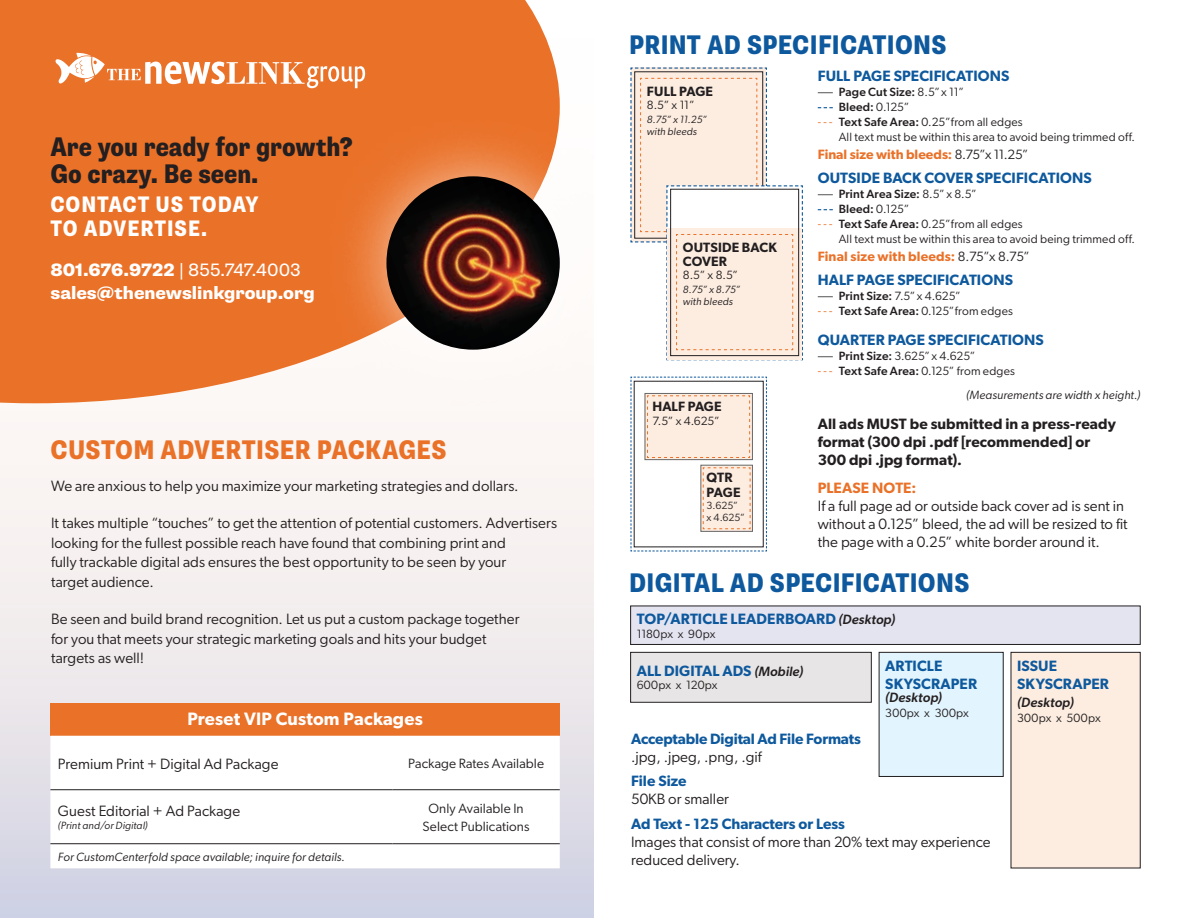
<style>
.page{position:relative;width:1188px;height:918px;background:#fff}
.page>*{position:absolute;margin:0;border:0;box-sizing:border-box;transform-origin:0 0}
.t1{font:800 condensed 27px "Supria Sans";letter-spacing:.01em;color:#0e599d}
.t2{font:800 condensed 27px/27px "Supria Sans";color:#231f20}
.t3{font:800 condensed 27px "Supria Sans";letter-spacing:.01em;color:#ea7128}
.t4{font:800 condensed 22.5px/24px "Supria Sans";letter-spacing:.035em;color:#fff}
.t5{font:800 18px/22.5px "Supria Sans";color:#fff}
.t6{font:600 18px "Gibson";letter-spacing:.01em;color:#fff}
.t7{font:15px/19.5px "Gibson";letter-spacing:.005em;color:#231f20}
.t8{font:600 15px/18px "Gibson";letter-spacing:.005em;color:#0e599d}
.t9{font:600 15px/18px "Gibson";letter-spacing:.01em;color:#231f20}
.t10{font:600 15px "Gibson";letter-spacing:.005em;color:#ea7128}
.t11{font:600 13.5px "Gibson";letter-spacing:.005em;color:#ea7128}
.t12{font:13.5px/18px "Gibson";letter-spacing:.005em;color:#231f20;text-align:center}
.t13{font:600 13.5px/14.2px "Gibson";letter-spacing:.01em;color:#231f20}
.t14{font:italic 500 13.5px "Gibson";letter-spacing:.005em;color:#231f20}
.t15{font:12px/15px "Gibson";letter-spacing:.01em;color:#231f20}
.t16{font:italic 12px "Gibson";letter-spacing:.01em;color:#231f20}
.t17{font:500 12px/15px "Gibson";letter-spacing:.015em;color:#231f20}
.t18{font:italic 10.5px/12px "Gibson";letter-spacing:.015em;color:#231f20}
.t19{font:10.5px/12px "Gibson";color:#231f20}
.s1{font-weight:400}
.s2{color:#ea7128}
.s3{font-weight:500}
.s4{font-weight:400;color:#231f20}
.s5{font-weight:500;font-style:italic;font-size:13.5px;color:#231f20}
</style>
<div class="page">
<svg style="left:818px;top:92px;width:15px;height:1px"></svg>
<svg style="left:818px;top:107px;width:15px;height:1px"></svg>
<svg style="left:818px;top:194px;width:15px;height:1px"></svg>
<svg style="left:818px;top:209px;width:15px;height:1px"></svg>
<svg style="left:818px;top:296px;width:15px;height:1px"></svg>
<svg style="left:818px;top:356px;width:15px;height:1px"></svg>
<svg style="left:0;top:403px;width:594px;height:515px"></svg>
<div style="left:631px;top:606px;width:509px;height:38px;background:#e3e4f0"></div>
<div style="left:630px;top:606px;width:510px;height:39px;border:1px solid #231f20"></div>
<div style="left:631px;top:652px;width:240px;height:50px;background:#e7e5e5"></div>
<div style="left:630px;top:652px;width:242px;height:50px;border:1px solid #231f20"></div>
<div style="left:1011px;top:652px;width:129px;height:216px;background:#fdede1"></div>
<div style="left:879px;top:652px;width:124px;height:124px;background:#e2f4fd"></div>
<div style="left:879px;top:652px;width:124px;height:125px;border:1px solid #231f20"></div>
<svg style="left:630px;top:67px;width:173px;height:294px"></svg>
<div style="left:670px;top:189px;width:129px;height:167px;border:1px solid #231f20"></div>
<div style="left:0;top:0;width:560px;height:403px;background:#ea7128"></div>
<div style="left:326px;top:116px;width:294px;height:294px;background:#fff;opacity:.61"></div>
<img style="left:386px;top:176px;width:174px;height:174px;border-radius:87px">
<div style="left:50px;top:703px;width:510px;height:33px;background:#ea7128"></div>
<svg style="left:50px;top:736px;width:510px;height:132px"></svg>
<svg style="left:50px;top:790px;width:510px;height:53px"></svg>
<hr style="left:50px;top:789px;width:342px;height:1px;background:#231f20">
<hr style="left:392px;top:789px;width:168px;height:1px;background:#231f20">
<hr style="left:50px;top:843px;width:342px;height:1px;background:#231f20">
<hr style="left:392px;top:843px;width:168px;height:1px;background:#231f20">
<svg style="left:630px;top:376px;width:137px;height:176px"></svg>
<svg style="left:55px;top:53px;width:310px;height:35px"></svg>
<h1 class="t2" style="left:50px;top:134px;width:304px">Are you ready for growth?<br>Go crazy. Be seen.</h1>
<h2 class="t4" style="left:51px;top:193px;width:210px">CONTACT US TODAY<br>TO ADVERTISE.</h2>
<p class="t5" style="left:50px;top:259px;width:266px">801.676.9722 <span class="s1">| 855.747.4003 </span>sales@thenewslinkgroup.org</p>
<h1 class="t3" style="left:51px;top:433px;width:397px">CUSTOM ADVERTISER PACKAGES</h1>
<p class="t7" style="left:51px;top:476px;width:469px">We are anxious to help you maximize your marketing strategies and dollars.</p>
<p class="t7" style="left:51px;top:513px;width:508px">It takes multiple “touches” to get the attention of potential customers. Advertisers looking for the fullest possible reach have found that combining print and<br>fully trackable digital ads ensures the best opportunity to be seen by your<br>target audience.</p>
<p class="t7" style="left:51px;top:609px;width:470px">Be seen and build brand recognition. Let us put a custom package together for you that meets your strategic marketing goals and hits your budget targets as well!</p>
<p class="t6" style="left:187px;top:708px;width:237px">Preset VIP Custom Packages</p>
<p class="t7" style="left:58px;top:754px;width:222px">Premium Print + Digital Ad Package</p>
<p class="t12" style="left:408px;top:754px;width:138px">Package Rates Available</p>
<p class="t7" style="left:58px;top:801px;width:184px">Guest Editorial + Ad Package</p>
<p class="t18" style="left:58px;top:820px;width:91px">(Print and/or Digital)</p>
<p class="t12" style="left:423px;top:799px;width:108px">Only Available In<br>Select Publications</p>
<p class="t16" style="left:58px;top:850px;width:289px">For CustomCenterfold space available; inquire for details.</p>
<h1 class="t1" style="left:629px;top:28px;width:319px">PRINT AD SPECIFICATIONS</h1>
<p class="t13" style="left:647px;top:83px;width:68px">FULL PAGE</p>
<p class="t15" style="left:647px;top:97px;width:49px">8.5” x 11”</p>
<p class="t18" style="left:647px;top:113px;width:61px">8.75” x 11.25” with bleeds</p>
<p class="t13" style="left:683px;top:240px;width:95px">OUTSIDE BACK<br>COVER</p>
<p class="t15" style="left:683px;top:268px;width:57px">8.5” x 8.5”</p>
<p class="t18" style="left:683px;top:283px;width:59px">8.75” x 8.75” with bleeds</p>
<p class="t13" style="left:652px;top:399px;width:71px">HALF PAGE</p>
<p class="t15" style="left:652px;top:413px;width:69px">7.5” x 4.625”</p>
<p class="t13" style="left:707px;top:469px;width:35px;line-height:15px">QTR<br>PAGE</p>
<p class="t19" style="left:707px;top:499px;width:40px">3.625” x 4.625”</p>
<p class="t8" style="left:818px;top:67px;width:193px">FULL PAGE SPECIFICATIONS</p>
<p class="t17" style="left:839px;top:84px;width:127px">Page Cut Size: <span class="s1">8.5” x 11”<br></span>Bleed: <span class="s1">0.125”</span></p>
<p class="t15" style="left:839px;top:114px;width:298px;text-indent:-21px"><span class="s2">- - -</span> <span class="s3">Text Safe Area:</span> 0.25”from all edges<br>All text must be within this area to avoid being trimmed off.</p>
<p class="t11" style="left:818px;top:147px;width:212px">Final size with bleeds: <span class="s4">8.75”x 11.25”</span></p>
<p class="t8" style="left:818px;top:169px;width:276px">OUTSIDE BACK COVER SPECIFICATIONS</p>
<p class="t17" style="left:839px;top:186px;width:140px">Print Area Size: <span class="s1">8.5” x 8.5”<br></span>Bleed: <span class="s1">0.125”</span></p>
<p class="t15" style="left:839px;top:216px;width:298px;text-indent:-21px"><span class="s2">- - -</span> <span class="s3">Text Safe Area:</span> 0.25”from all edges<br>All text must be within this area to avoid being trimmed off.</p>
<p class="t11" style="left:818px;top:249px;width:213px">Final size with bleeds: <span class="s4">8.75”x 8.75”</span></p>
<p class="t8" style="left:818px;top:271px;width:197px">HALF PAGE SPECIFICATIONS</p>
<p class="t15" style="left:839px;top:288px;width:123px"><span class="s3">Print Size:</span> 7.5” x 4.625”</p>
<p class="t15" style="left:818px;top:303px;width:197px"><span class="s2">- - -</span> <span class="s3">Text Safe Area:</span> 0.125”from edges</p>
<p class="t8" style="left:818px;top:331px;width:228px">QUARTER PAGE SPECIFICATIONS</p>
<p class="t15" style="left:839px;top:348px;width:138px"><span class="s3">Print Size:</span> 3.625” x 4.625”</p>
<p class="t15" style="left:818px;top:363px;width:199px"><span class="s2">- - -</span> <span class="s3">Text Safe Area:</span> 0.125” from edges</p>
<p class="t16" style="left:966px;top:388px;width:176px">(Measurements are width x height.)</p>
<p class="t9" style="left:818px;top:414px;width:300px">All ads MUST be submitted in a press-ready format (300 dpi .pdf [recommended] or<br>300 dpi .jpg format).</p>
<p class="t10" style="left:818px;top:479px;width:100px">PLEASE NOTE:</p>
<p class="t7" style="left:818px;top:497px;width:311px;line-height:18px">If a full page ad or outside back cover ad is sent in without a 0.125” bleed, the ad will be resized to fit the page with a 0.25” white border around it.</p>
<h1 class="t1" style="left:629px;top:567px;width:342px">DIGITAL AD SPECIFICATIONS</h1>
<p class="t8" style="left:637px;top:610px;width:260px">TOP/ARTICLE LEADERBOARD <span class="s5">(Desktop)</span></p>
<p class="t15" style="left:637px;top:626px;width:80px">1180px x 90px</p>
<p class="t8" style="left:637px;top:661px;width:168px">ALL DIGITAL ADS <span class="s5">(Mobile)</span></p>
<p class="t15" style="left:637px;top:677px;width:82px">600px x 120px</p>
<p class="t8" style="left:885px;top:656px;width:93px">ARTICLE<br>SKYSCRAPER</p>
<p class="t14" style="left:885px;top:689px;width:58px">(Desktop)</p>
<p class="t15" style="left:885px;top:705px;width:85px">300px x 300px</p>
<p class="t8" style="left:631px;top:729px;width:231px">Acceptable Digital Ad File Formats</p>
<p class="t7" style="left:631px;top:747px;width:132px">.jpg, .jpeg, .png, .gif</p>
<p class="t8" style="left:631px;top:772px;width:57px">File Size</p>
<p class="t7" style="left:631px;top:789px;width:99px">50KB or smaller</p>
<p class="t8" style="left:631px;top:815px;width:215px">Ad Text - 125 Characters or Less</p>
<p class="t7" style="left:631px;top:833px;width:361px;line-height:18px">Images that consist of more than 20% text may experience reduced delivery.</p>
<p class="t8" style="left:1017px;top:656px;width:93px">ISSUE<br>SKYSCRAPER</p>
<p class="t14" style="left:1017px;top:694px;width:58px">(Desktop)</p>
<p class="t15" style="left:1017px;top:710px;width:85px">300px x 500px</p>
</div>
